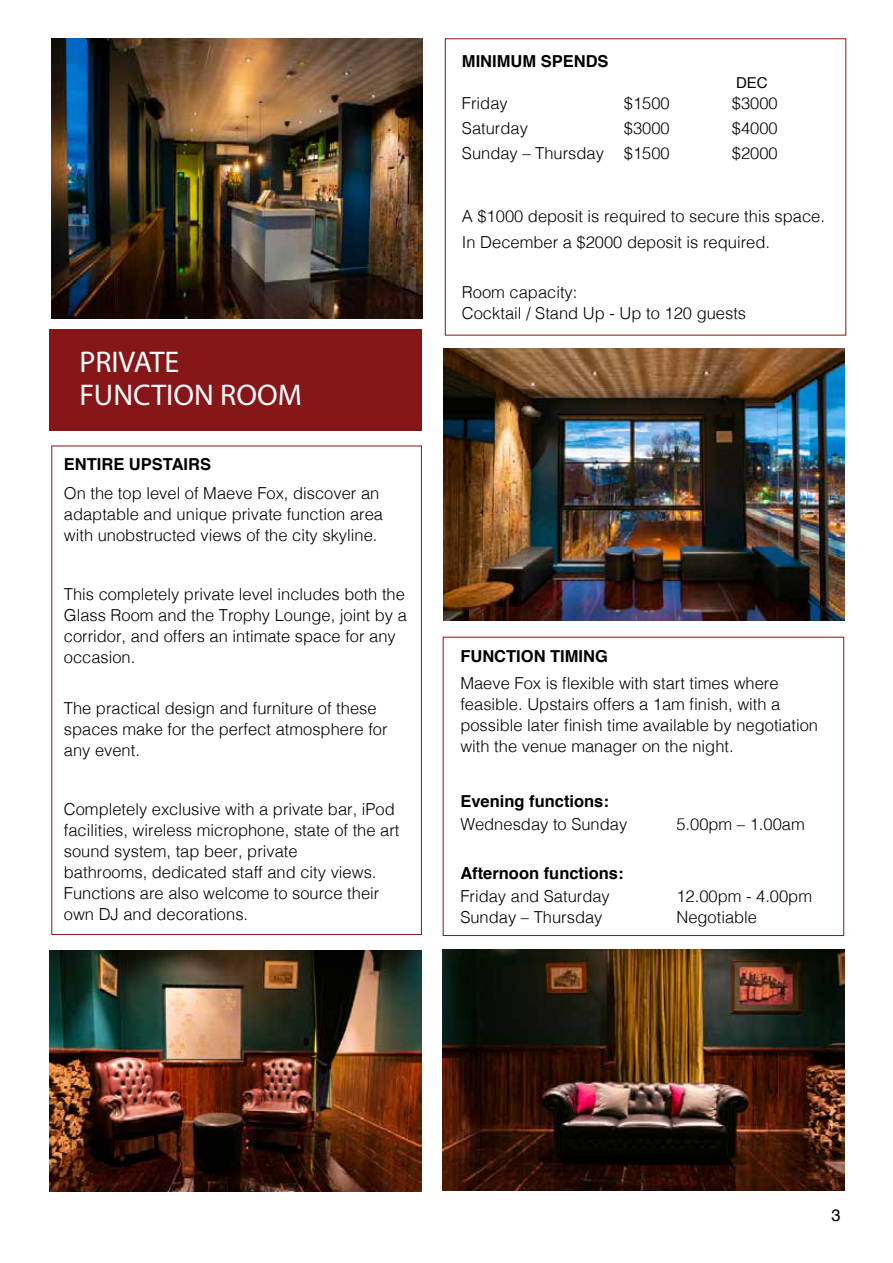
<style>
.page{position:relative;width:893px;height:1263px;background:#fff}
.page>*{position:absolute;margin:0;border:0;box-sizing:border-box;transform-origin:0 0}
.t1{font:30px/33px "Myriad Pro";color:#fff}
.t2{font:300 16.5px/21px "Helvetica";color:#000}
.t3{font:700 16.5px "Helvetica";color:#000}
.t4{font:16.5px "Helvetica";color:#000}
.t5{font:15px "Helvetica";color:#000}
</style>
<div class="page">
<div style="left:49px;top:329px;width:373px;height:101px;background:#871619"></div>
<div style="left:443px;top:637px;width:401px;height:299px;border:1px solid #871619"></div>
<img style="left:51px;top:38px;width:371px;height:280px">
<img style="left:49px;top:950px;width:373px;height:241px">
<img style="left:443px;top:949px;width:401px;height:242px">
<img style="left:444px;top:348px;width:400px;height:273px">
<h1 class="t1" style="left:79px;top:345px;width:224px">PRIVATE<br>FUNCTION ROOM</h1>
<p class="t3" style="left:64px;top:450px;width:149px">ENTIRE UPSTAIRS</p>
<p class="t2" style="left:64px;top:481px;width:321px">On the top level of Maeve Fox, discover an adaptable and unique private function area with unobstructed views of the city skyline.</p>
<p class="t2" style="left:64px;top:582px;width:344px">This completely private level includes both the Glass Room and the Trophy Lounge, joint by a corridor, and offers an intimate space for any occasion.</p>
<p class="t2" style="left:64px;top:696px;width:325px">The practical design and furniture of these spaces make for the perfect atmosphere for any event.</p>
<p class="t2" style="left:64px;top:797px;width:337px">Completely exclusive with a private bar, iPod facilities, wireless microphone, state of the art sound system, tap beer, private<br>bathrooms, dedicated staff and city views.<br>Functions are also welcome to source their own DJ and decorations.</p>
<p class="t3" style="left:462px;top:47px;width:148px">MINIMUM SPENDS</p>
<p class="t5" style="left:736px;top:71px;width:33px">DEC</p>
<p class="t2" style="left:462px;top:91px;width:47px">Friday</p>
<p class="t2" style="left:624px;top:91px;width:47px">$1500</p>
<p class="t2" style="left:732px;top:91px;width:47px">$3000</p>
<p class="t2" style="left:462px;top:116px;width:68px">Saturday</p>
<p class="t2" style="left:624px;top:116px;width:47px">$3000</p>
<p class="t2" style="left:732px;top:116px;width:47px">$4000</p>
<p class="t2" style="left:462px;top:142px;width:209px">Sunday – Thursday $1500</p>
<p class="t2" style="left:732px;top:142px;width:47px">$2000</p>
<p class="t2" style="left:462px;top:203px;width:365px;line-height:25.2px">A $1000 deposit is required to secure this space.<br>In December a $2000 deposit is required.</p>
<p class="t2" style="left:462px;top:281px;width:286px">Room capacity:<br>Cocktail / Stand Up - Up to 120 guests</p>
<p class="t3" style="left:460px;top:643px;width:149px">FUNCTION TIMING</p>
<p class="t2" style="left:460px;top:672px;width:359px">Maeve Fox is flexible with start times where feasible. Upstairs offers a 1am finish, with a possible later finish time available by negotiation with the venue manager on the night.</p>
<p class="t3" style="left:460px;top:788px;width:150px">Evening functions:</p>
<p class="t2" style="left:460px;top:813px;width:168px">Wednesday to Sunday</p>
<p class="t2" style="left:676px;top:813px;width:130px">5.00pm – 1.00am</p>
<p class="t3" style="left:460px;top:860px;width:165px">Afternoon functions:</p>
<p class="t2" style="left:460px;top:884px;width:151px">Friday and Saturday</p>
<p class="t2" style="left:676px;top:884px;width:137px">12.00pm - 4.00pm</p>
<p class="t2" style="left:460px;top:905px;width:144px">Sunday – Thursday</p>
<p class="t2" style="left:676px;top:905px;width:82px">Negotiable</p>
<p class="t4" style="left:831px;top:1202px;width:11px">3</p>
</div>
